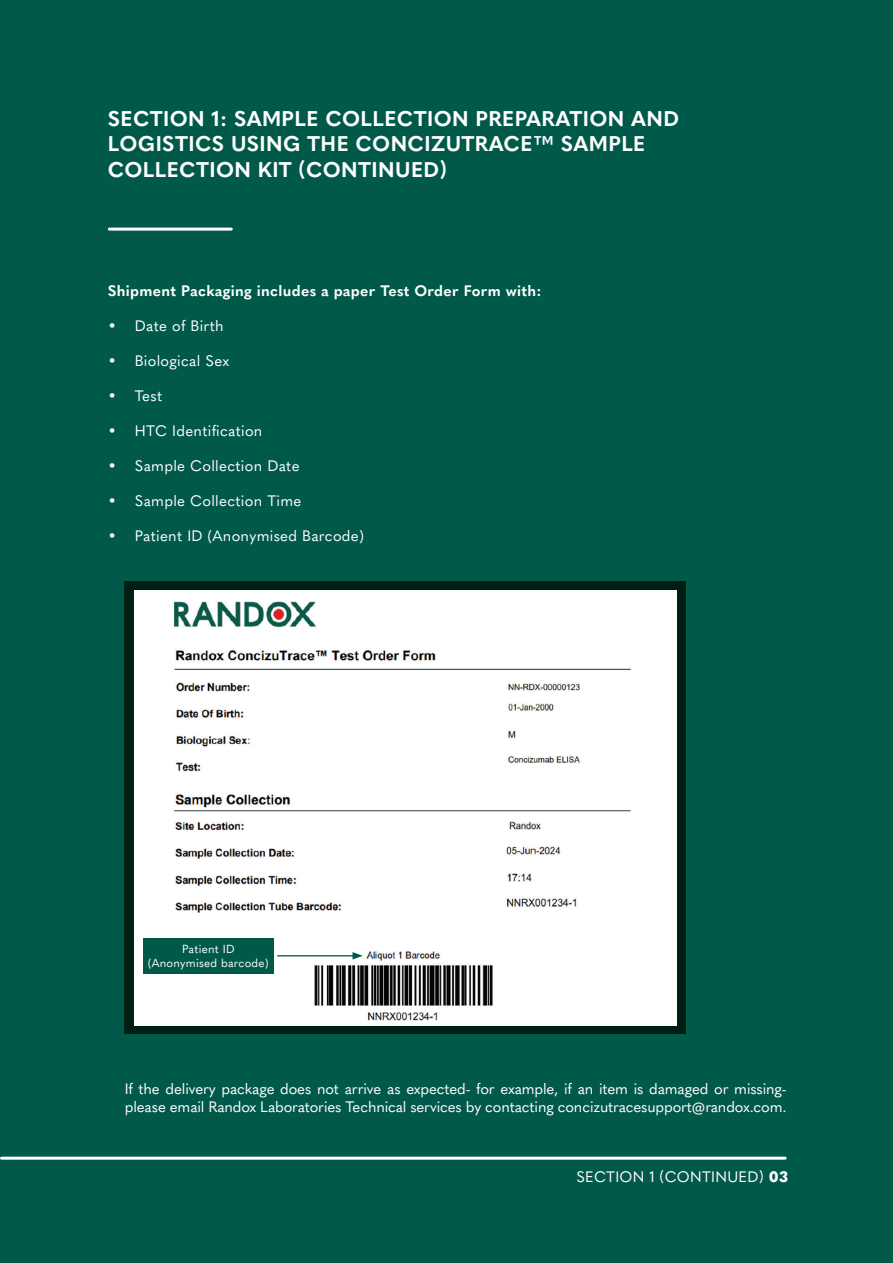
<style>
.page{position:relative;width:893px;height:1263px;background:#005949}
.page>*{position:absolute;margin:0;border:0;box-sizing:border-box;transform-origin:0 0}
.t1{font:700 21px/25.2px "Quasimoda";letter-spacing:.02em;color:#fff}
.t2{font:15px/18px "Quasimoda";letter-spacing:-.01em;color:#fff}
.t3{font:15px "Quasimoda";letter-spacing:.02em;color:#fff}
.t4{font:700 15px "Quasimoda";letter-spacing:.02em;color:#fff}
.t5{font:11.55px/14px "Quasimoda";letter-spacing:.02em;color:#fff;text-align:center}
.s1{font-weight:800}
</style>
<div class="page">
<hr style="left:109px;top:228px;width:122px;height:3px;background:#fff">
<hr style="left:2px;top:1157px;width:783px;height:3px;background:#fff">
<div style="left:125px;top:581px;width:561px;height:453px;background:#001f14"></div>
<img style="left:134px;top:591px;width:543px;height:434px">
<div style="left:143px;top:938px;width:131px;height:36px;background:#005949"></div>
<hr style="left:277px;top:955px;width:78px;height:1px;background:#005949">
<svg style="left:353px;top:952px;width:10px;height:7px"></svg>
<h1 class="t1" style="left:108px;top:105px;width:573px">SECTION 1: SAMPLE COLLECTION PREPARATION AND<br>LOGISTICS USING THE CONCIZUTRACE™ SAMPLE<br>COLLECTION KIT (CONTINUED)</h1>
<p class="t4" style="left:108px;top:279px;width:435px">Shipment Packaging includes a paper Test Order Form with:</p>
<p class="t3" style="left:108px;top:314px;width:117px">• Date of Birth</p>
<p class="t3" style="left:108px;top:349px;width:123px">• Biological Sex</p>
<p class="t2" style="left:108px;top:386px;width:56px">• Test</p>
<p class="t3" style="left:108px;top:419px;width:156px">• HTC Identification</p>
<p class="t3" style="left:108px;top:454px;width:193px">• Sample Collection Date</p>
<p class="t3" style="left:108px;top:489px;width:195px">• Sample Collection Time</p>
<p class="t3" style="left:108px;top:524px;width:258px">• Patient ID (Anonymised Barcode)</p>
<p class="t5" style="left:148px;top:941px;width:122px">Patient ID (Anonymised barcode)</p>
<p class="t2" style="left:125px;top:1078px;width:663px">If the delivery package does not arrive as expected- for example, if an item is damaged or missing&shy;please email Randox Laboratories Technical services by contacting concizutracesupport@randox.com.</p>
<p class="t3" style="left:576px;top:1166px;width:213px">SECTION 1 (CONTINUED) <span class="s1">03</span></p>
</div>
